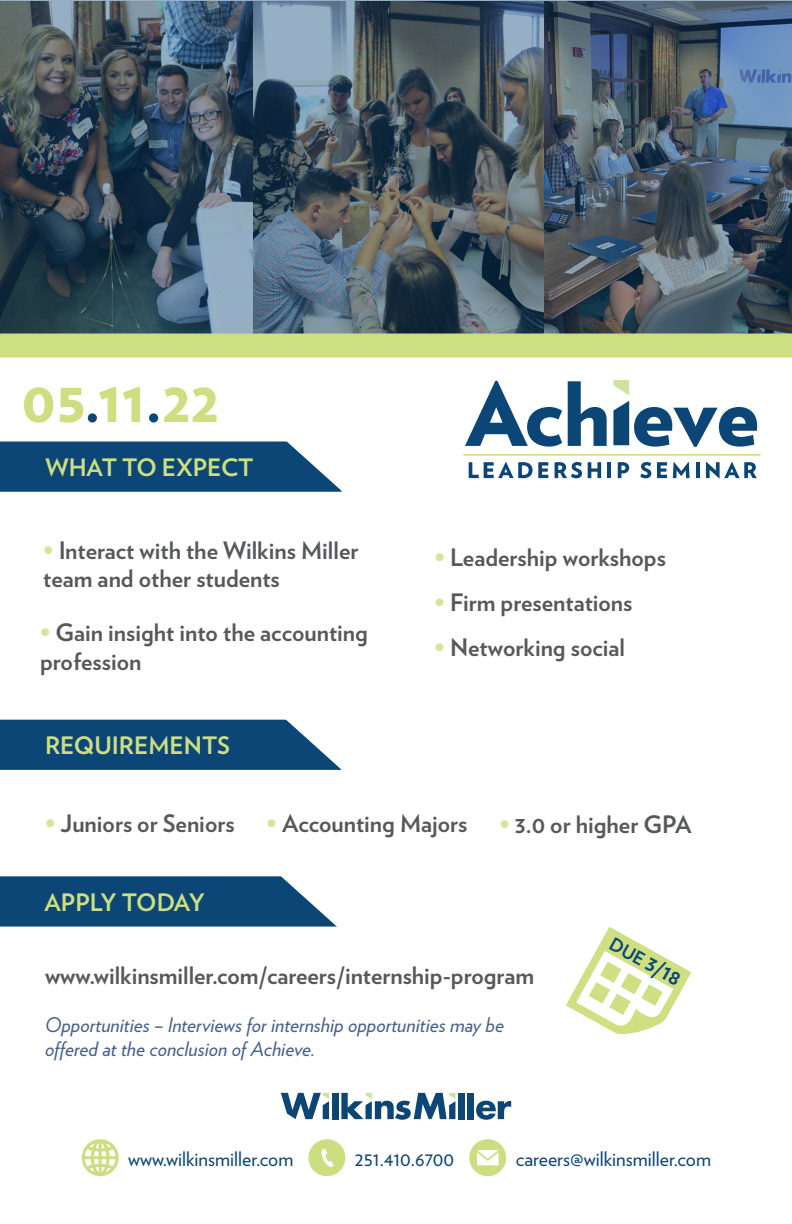
<style>
.page{position:relative;width:792px;height:1224px;background:#fff}
.page>*{position:absolute;margin:0;border:0;box-sizing:border-box;transform-origin:0 0}
.t1{font:900 58px "Verlag";color:#cddf80}
.t2{font:700 24px/28.8px "Verlag";color:#57585a}
.t3{font:700 24px "Verlag";color:#cddf80}
.t4{font:700 24px "Verlag";letter-spacing:-.02em;color:#cddf80}
.t5{font:700 22px "Verlag";color:#0c4677}
.t6{font:italic 20px/24px "Verlag";color:#445e8a}
.t7{font:20px "Verlag";color:#0c4677}
.s1{color:#0c4677}
.s2{color:#d6e597}
.s3{font-size:18px}
</style>
<div class="page">
<div style="left:458px;top:1093px;width:7px;height:26px;background:#0d4575"></div>
<div style="left:468px;top:1093px;width:6px;height:26px;background:#0d4575"></div>
<svg style="left:476px;top:1101px;width:35px;height:19px"></svg>
<div style="left:332px;top:1093px;width:6px;height:26px;background:#0d4575"></div>
<svg style="left:341px;top:1093px;width:114px;height:27px"></svg>
<svg style="left:281px;top:1093px;width:48px;height:26px"></svg>
<svg style="left:469px;top:1139px;width:37px;height:37px"></svg>
<svg style="left:308px;top:1139px;width:37px;height:37px"></svg>
<svg style="left:82px;top:1139px;width:37px;height:37px"></svg>
<svg style="left:566px;top:927px;width:126px;height:108px"></svg>
<svg style="left:0;top:441px;width:342px;height:51px;background:#225783"></svg>
<svg style="left:613px;top:380px;width:16px;height:15px"></svg>
<svg style="left:465px;top:381px;width:97px;height:66px"></svg>
<svg style="left:568px;top:381px;width:39px;height:65px"></svg>
<svg style="left:613px;top:401px;width:144px;height:46px"></svg>
<svg style="left:469px;top:462px;width:79px;height:16px"></svg>
<svg style="left:555px;top:462px;width:27px;height:16px"></svg>
<svg style="left:588px;top:462px;width:13px;height:16px"></svg>
<hr style="left:608px;top:462px;width:3px;height:16px;background:#0c4677">
<svg style="left:618px;top:462px;width:11px;height:16px"></svg>
<svg style="left:640px;top:462px;width:11px;height:16px"></svg>
<svg style="left:657px;top:462px;width:10px;height:16px"></svg>
<svg style="left:673px;top:462px;width:17px;height:16px"></svg>
<hr style="left:696px;top:462px;width:4px;height:16px;background:#0c4677">
<svg style="left:706px;top:462px;width:51px;height:16px"></svg>
<hr style="left:464px;top:454px;width:296px;height:1px;background:#cddf80">
<svg style="left:0;top:719px;width:342px;height:51px;background:#225783"></svg>
<svg style="left:0;top:876px;width:337px;height:51px;background:#235784"></svg>
<img style="left:0;top:0;width:792px;height:334px">
<div style="left:0;top:334px;width:792px;height:24px;background:#cddf80"></div>
<p class="t1" style="left:21px;top:353px;width:199px">05<span class="s1">.</span>11<span class="s1">.</span>22</p>
<p class="t3" style="left:45px;top:449px;width:210px">WHAT TO EXPECT</p>
<p class="t2" style="left:43px;top:534px;width:317px"><span class="s2">•</span> Interact with the Wilkins Miller team and other students</p>
<p class="t2" style="left:40px;top:617px;width:329px"><span class="s2">•</span> Gain insight into the accounting profession</p>
<p class="t3" style="left:45px;top:727px;width:186px">REQUIREMENTS</p>
<p class="t2" style="left:435px;top:541px;width:233px"><span class="s2">•</span> Leadership workshops</p>
<p class="t2" style="left:435px;top:587px;width:199px"><span class="s2">•</span> Firm presentations</p>
<p class="t2" style="left:435px;top:632px;width:192px"><span class="s2">•</span> Networking social</p>
<p class="t2" style="left:45px;top:808px;width:191px"><span class="s2">•</span> Juniors or Seniors</p>
<p class="t2" style="left:267px;top:808px;width:202px"><span class="s2">•</span> Accounting Majors</p>
<p class="t2" style="left:499px;top:809px;width:194px"><span class="s2">•</span> 3.0 or higher GPA</p>
<p class="t4" style="left:44px;top:884px;width:162px">APPLY TODAY</p>
<p class="t2" style="left:45px;top:960px;width:490px">www.wilkinsmiller.com/careers/internship-program</p>
<p class="t6" style="left:45px;top:1011px;width:461px">Opportunities – Interviews for internship opportunities may be offered at the conclusion of Achieve.</p>
<p class="t5" style="left:620px;top:926px;width:80px;rotate:29deg"><span class="s3">DUE</span> 3/18</p>
<p class="t7" style="left:128px;top:1144px;width:167px">www.wilkinsmiller.com</p>
<p class="t7" style="left:355px;top:1144px;width:101px">251.410.6700</p>
<p class="t7" style="left:516px;top:1144px;width:197px">careers@wilkinsmiller.com</p>
</div>
